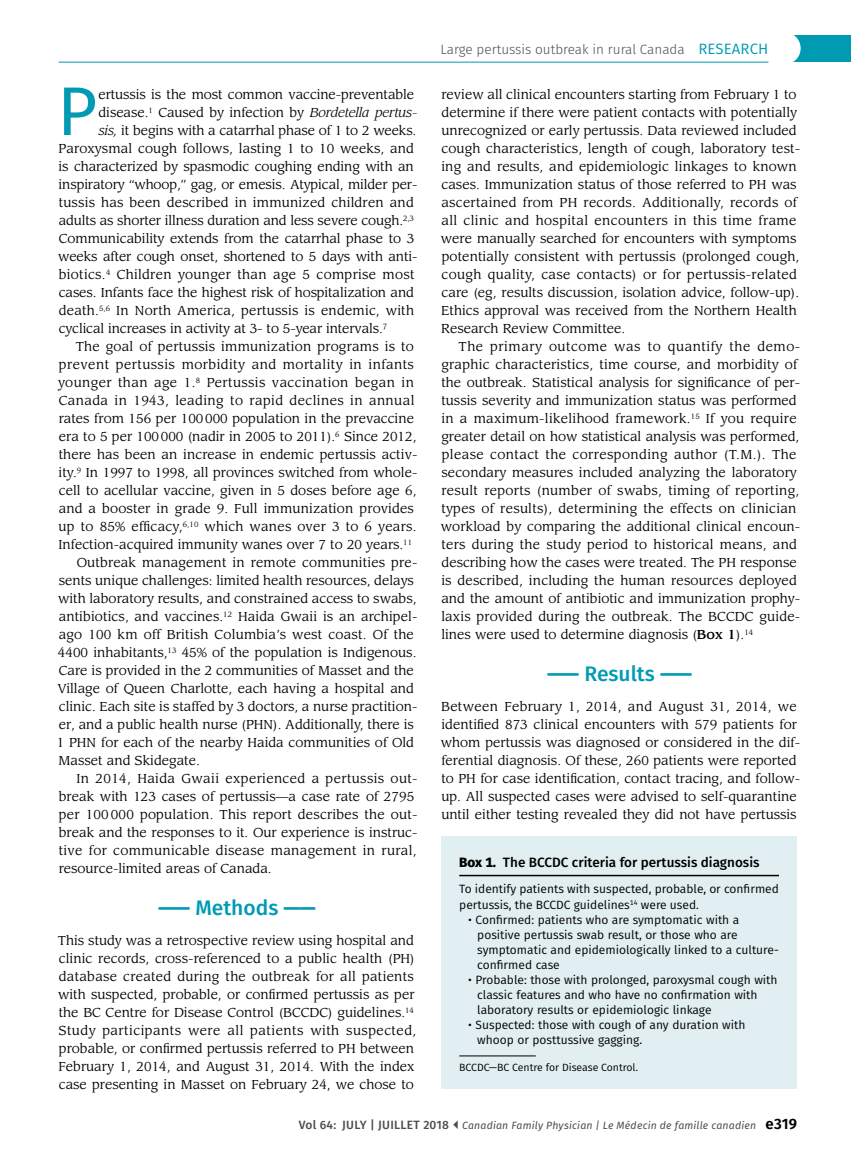
<style>
.page{position:relative;width:851px;height:1161px;background:#fff}
.page>*{position:absolute;margin:0;border:0;box-sizing:border-box;transform-origin:0 0}
.t1{font:68.85px "Fira Sans";color:#009bb3}
.t2{font:500 21px "Fira Sans";color:#009bb3}
.t3{font:300 13.5px "Fira Sans";color:#4d4d4f}
.t4{font:500 13.5px "Fira Sans";color:#000}
.t5{font:12.75px/18px "Leawood Std";color:#000}
.t6{font:12.75px "Leawood Std";letter-spacing:.03em;color:#000}
.t7{font:12.75px "Leawood Std";letter-spacing:.025em;color:#000}
.t8{font:12.75px "Leawood Std";letter-spacing:.035em;color:#000}
.t9{font:12.75px "Leawood Std";letter-spacing:.02em;color:#000}
.t10{font:12px/15px "Fira Sans";color:#000}
.t11{font:italic 10.5px "Fira Sans";letter-spacing:.015em;color:#4d4d4f}
.t12{font:10.5px "Fira Sans";color:#000}
.s1{font-style:italic}
.s2{font-weight:700}
.s3{font-weight:400;font-size:15px;color:#009bb3}
.s4{font-weight:500}
.s5{font-weight:800}
.s6{font-style:inherit}
.s7{font-weight:500;font-style:normal;font-size:12px}
.s8{font-weight:600;font-style:normal;font-size:15px;color:#000}
</style>
<div class="page">
<div style="left:793px;top:35px;width:57px;height:27px;background:#009bb3"></div>
<div style="left:768px;top:32px;width:32px;height:32px;background:#fff;border-radius:50%"></div>
<hr style="left:58px;top:62px;width:710px;height:1px;background:#009bb3">
<div style="left:441px;top:837px;width:355px;height:252px;background:#e1eff2"></div>
<hr style="left:459px;top:875px;width:319px;height:1px;background:#000">
<hr style="left:459px;top:1056px;width:77px;height:1px;background:#000">
<h1 class="t1" style="left:57px;top:59px;width:41px">P</h1>
<p class="t5" style="left:99px;top:86px;width:317px">ertussis is the most common vaccine-preventable</p>
<p class="t5" style="left:99px;top:104px;width:320px">disease.<sup>1</sup> Caused by infection by <span class="s1">Bordetella pertus-</span></p>
<p class="t5" style="left:99px;top:122px;width:319px"><span class="s1">sis,</span> it begins with a catarrhal phase of 1 to 2 weeks.</p>
<p class="t5" style="left:59px;top:140px;width:357px">Paroxysmal cough follows, lasting 1 to 10 weeks, and</p>
<p class="t5" style="left:59px;top:158px;width:357px">is characterized by spasmodic coughing ending with an</p>
<p class="t5" style="left:59px;top:176px;width:360px">inspiratory “whoop,” gag, or emesis. Atypical, milder per-</p>
<p class="t5" style="left:59px;top:194px;width:356px">tussis has been described in immunized children and</p>
<p class="t5" style="left:59px;top:212px;width:357px">adults as shorter illness duration and less severe cough.<sup>2,3</sup></p>
<p class="t5" style="left:59px;top:230px;width:357px">Communicability extends from the catarrhal phase to 3</p>
<p class="t5" style="left:58px;top:248px;width:361px">weeks after cough onset, shortened to 5 days with anti-</p>
<p class="t7" style="left:59px;top:267px;width:357px">biotics.<sup>4</sup> Children younger than age 5 comprise most</p>
<p class="t5" style="left:59px;top:284px;width:356px">cases. Infants face the highest risk of hospitalization and</p>
<p class="t5" style="left:59px;top:302px;width:356px">death.<sup>5,6</sup> In North America, pertussis is endemic, with</p>
<p class="t5" style="left:59px;top:320px;width:330px">cyclical increases in activity at 3- to 5-year intervals.<sup>7</sup></p>
<p class="t5" style="left:76px;top:338px;width:339px">The goal of pertussis immunization programs is to</p>
<p class="t8" style="left:59px;top:357px;width:356px">prevent pertussis morbidity and mortality in infants</p>
<p class="t6" style="left:58px;top:375px;width:357px">younger than age 1.<sup>8</sup> Pertussis vaccination began in</p>
<p class="t6" style="left:59px;top:393px;width:357px">Canada in 1943, leading to rapid declines in annual</p>
<p class="t5" style="left:59px;top:410px;width:357px">rates from 156 per 100000 population in the prevaccine</p>
<p class="t5" style="left:59px;top:428px;width:359px">era to 5 per 100000 (nadir in 2005 to 2011).<sup>6</sup> Since 2012,</p>
<p class="t5" style="left:59px;top:446px;width:360px">there has been an increase in endemic pertussis activ-</p>
<p class="t5" style="left:59px;top:464px;width:360px">ity.<sup>9</sup> In 1997 to 1998, all provinces switched from whole-</p>
<p class="t5" style="left:59px;top:482px;width:359px">cell to acellular vaccine, given in 5 doses before age 6,</p>
<p class="t5" style="left:59px;top:500px;width:357px">and a booster in grade 9. Full immunization provides</p>
<p class="t9" style="left:59px;top:519px;width:359px">up to 85% efficacy,<sup>6,10</sup> which wanes over 3 to 6 years.</p>
<p class="t5" style="left:59px;top:536px;width:355px">Infection-acquired immunity wanes over 7 to 20 years.<sup>11</sup></p>
<p class="t5" style="left:77px;top:554px;width:342px">Outbreak management in remote communities pre-</p>
<p class="t5" style="left:59px;top:572px;width:356px">sents unique challenges: limited health resources, delays</p>
<p class="t5" style="left:58px;top:590px;width:360px">with laboratory results, and constrained access to swabs,</p>
<p class="t5" style="left:59px;top:608px;width:360px">antibiotics, and vaccines.<sup>12</sup> Haida Gwaii is an archipel-</p>
<p class="t5" style="left:59px;top:626px;width:357px">ago 100 km off British Columbia’s west coast. Of the</p>
<p class="t5" style="left:58px;top:644px;width:360px">4400 inhabitants,<sup>13</sup> 45% of the population is Indigenous.</p>
<p class="t5" style="left:59px;top:662px;width:357px">Care is provided in the 2 communities of Masset and the</p>
<p class="t5" style="left:57px;top:680px;width:358px">Village of Queen Charlotte, each having a hospital and</p>
<p class="t5" style="left:59px;top:698px;width:360px">clinic. Each site is staffed by 3 doctors, a nurse practition-</p>
<p class="t5" style="left:59px;top:716px;width:356px">er, and a public health nurse (PHN). Additionally, there is</p>
<p class="t5" style="left:57px;top:734px;width:358px">1 PHN for each of the nearby Haida communities of Old</p>
<p class="t5" style="left:59px;top:752px;width:143px">Masset and Skidegate.</p>
<p class="t6" style="left:77px;top:771px;width:342px">In 2014, Haida Gwaii experienced a pertussis out-</p>
<p class="t5" style="left:59px;top:788px;width:357px">break with 123 cases of pertussis—a case rate of 2795</p>
<p class="t5" style="left:59px;top:806px;width:360px">per 100 000 population. This report describes the out-</p>
<p class="t5" style="left:59px;top:824px;width:360px">break and the responses to it. Our experience is instruc-</p>
<p class="t7" style="left:59px;top:843px;width:359px">tive for communicable disease management in rural,</p>
<p class="t5" style="left:59px;top:860px;width:214px">resource-limited areas of Canada.</p>
<h2 class="t2" style="left:158px;top:891px;width:159px"><span class="s2">——</span> Methods <span class="s2">——</span></h2>
<p class="t5" style="left:58px;top:932px;width:360px">This study was a retrospective review using hospital and clinic records, cross-referenced to a public health (PH) database created during the outbreak for all patients with suspected, probable, or confirmed pertussis as per the BC Centre for Disease Control (BCCDC) guidelines.<sup>14<br></sup>Study participants were all patients with suspected, probable, or confirmed pertussis referred to PH between February 1, 2014, and August 31, 2014. With the index case presenting in Masset on February 24, we chose to</p>
<p class="t3" style="left:440px;top:40px;width:329px">Large pertussis outbreak in rural Canada <span class="s3">RESEARCH</span></p>
<p class="t5" style="left:441px;top:86px;width:361px">review all clinical encounters starting from February 1 to determine if there were patient contacts with potentially unrecognized or early pertussis. Data reviewed included cough characteristics, length of cough, laboratory test&shy;ing and results, and epidemiologic linkages to known cases. Immunization status of those referred to PH was ascertained from PH records. Additionally, records of all clinic and hospital encounters in this time frame were manually searched for encounters with symptoms potentially consistent with pertussis (prolonged cough, cough quality, case contacts) or for pertussis-related care (eg, results discussion, isolation advice, follow-up).<br>Ethics approval was received from the Northern Health Research Review Committee.</p>
<p class="t5" style="left:441px;top:338px;width:361px;text-indent:18px">The primary outcome was to quantify the demo&shy;graphic characteristics, time course, and morbidity of the outbreak. Statistical analysis for significance of per&shy;tussis severity and immunization status was performed in a maximum-likelihood framework.<sup>15</sup> If you require greater detail on how statistical analysis was performed, please contact the corresponding author (T.M.). The secondary measures included analyzing the laboratory result reports (number of swabs, timing of reporting, types of results), determining the effects on clinician workload by comparing the additional clinical encoun&shy;ters during the study period to historical means, and describing how the cases were treated. The PH response is described, including the human resources deployed and the amount of antibiotic and immunization prophy&shy;laxis provided during the outbreak. The BCCDC guide&shy;lines were used to determine diagnosis (<span class="s4">Box 1</span>).<sup>14</sup></p>
<h2 class="t2" style="left:547px;top:657px;width:146px"><span class="s2">——</span> Results <span class="s2">——</span></h2>
<p class="t5" style="left:441px;top:698px;width:361px">Between February 1, 2014, and August 31, 2014, we identified 873 clinical encounters with 579 patients for whom pertussis was diagnosed or considered in the dif&shy;ferential diagnosis. Of these, 260 patients were reported to PH for case identification, contact tracing, and follow&shy;up. All suspected cases were advised to self-quarantine until either testing revealed they did not have pertussis</p>
<p class="t4" style="left:459px;top:852px;width:302px"><span class="s5">Box 1.</span> The BCCDC criteria for pertussis diagnosis</p>
<p class="t10" style="left:459px;top:880px;width:321px;line-height:16.5px">To identify patients with suspected, probable, or confirmed pertussis, the BCCDC guidelines<sup>14</sup> were used.</p>
<p class="t10" style="left:477px;top:912px;width:303px;text-indent:-9px">• Confirmed: patients who are symptomatic with a positive pertussis swab result, or those who are symptomatic and epidemiologically linked to a culture&shy;confirmed case</p>
<p class="t10" style="left:477px;top:972px;width:302px;text-indent:-9px">• Probable: those with prolonged, paroxysmal cough with classic features and who have no confirmation with laboratory results or epidemiologic linkage</p>
<p class="t10" style="left:477px;top:1017px;width:270px;text-indent:-9px">• Suspected: those with cough of any duration with whoop or posttussive gagging<span class="s6">.</span></p>
<p class="t12" style="left:459px;top:1060px;width:180px">BCCDC—BC Centre for Disease Control.</p>
<p class="t11" style="left:299px;top:1117px;width:499px"><span class="s7">Vol 64: JULY | JUILLET 2018</span> Canadian Family Physician | Le Médecin de famille canadien <span class="s8">e319</span></p>
</div>
